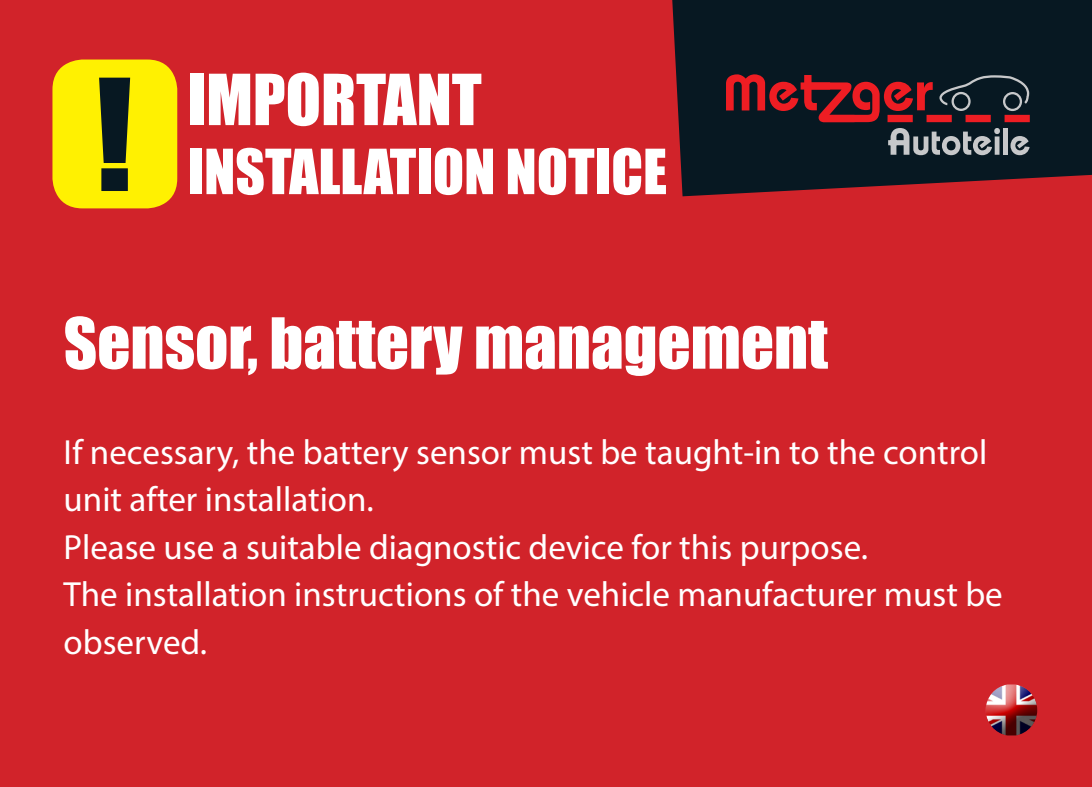
<style>
.page{position:relative;width:1092px;height:787px;background:#fff}
.page>*{position:absolute;margin:0;border:0;box-sizing:border-box;transform-origin:0 0}
.t1{font:65px "Impact";color:#fff}
.t2{font:57.5px "Impact";color:#fff}
.t3{font:35px/47.5px "Myriad Pro";color:#fff}
</style>
<div class="page">
<div style="left:0;top:0;width:1091px;height:787px;background:#d1232a"></div>
<svg style="left:672px;top:0;width:419px;height:196px;background:#171922"></svg>
<svg style="left:888px;top:128px;width:111px;height:27px;background:#5f686f"></svg>
<div style="left:1002px;top:128px;width:5px;height:27px;background:#c7c8ca"></div>
<svg style="left:1010px;top:136px;width:19px;height:19px"></svg>
<svg style="left:939px;top:75px;width:90px;height:36px;background:#25343c"></svg>
<div style="left:926px;top:115px;width:25px;height:7px;background:#ee1d23"></div>
<div style="left:965px;top:115px;width:25px;height:7px;background:#ee1d23"></div>
<div style="left:1004px;top:115px;width:25px;height:7px;background:#ee1d23"></div>
<svg style="left:726px;top:74px;width:206px;height:48px;background:#6a1a22"></svg>
<div style="left:52px;top:59px;width:125px;height:149px;background:#fff101;border-radius:30px"></div>
<svg style="left:99px;top:78px;width:31px;height:113px"></svg>
<div style="left:981px;top:680px;width:58px;height:40px;background:#fff;opacity:.75"></div>
<div style="left:981px;top:688px;width:58px;height:49px;background:#231f20;opacity:.75"></div>
<p class="t1" style="left:187px;top:49px;width:296px">IMPORTANT</p>
<p class="t2" style="left:187px;top:127px;width:481px">INSTALLATION NOTICE</p>
<p class="t1" style="left:64px;top:293px;width:765px">Sensor, battery management</p>
<p class="t3" style="left:64px;top:427px;width:925px">If necessary, the battery sensor must be taught-in to the control unit after installation.</p>
<p class="t3" style="left:64px;top:522px;width:805px">Please use a suitable diagnostic device for this purpose.</p>
<p class="t3" style="left:64px;top:570px;width:940px">The installation instructions of the vehicle manufacturer must be observed.</p>
</div>
